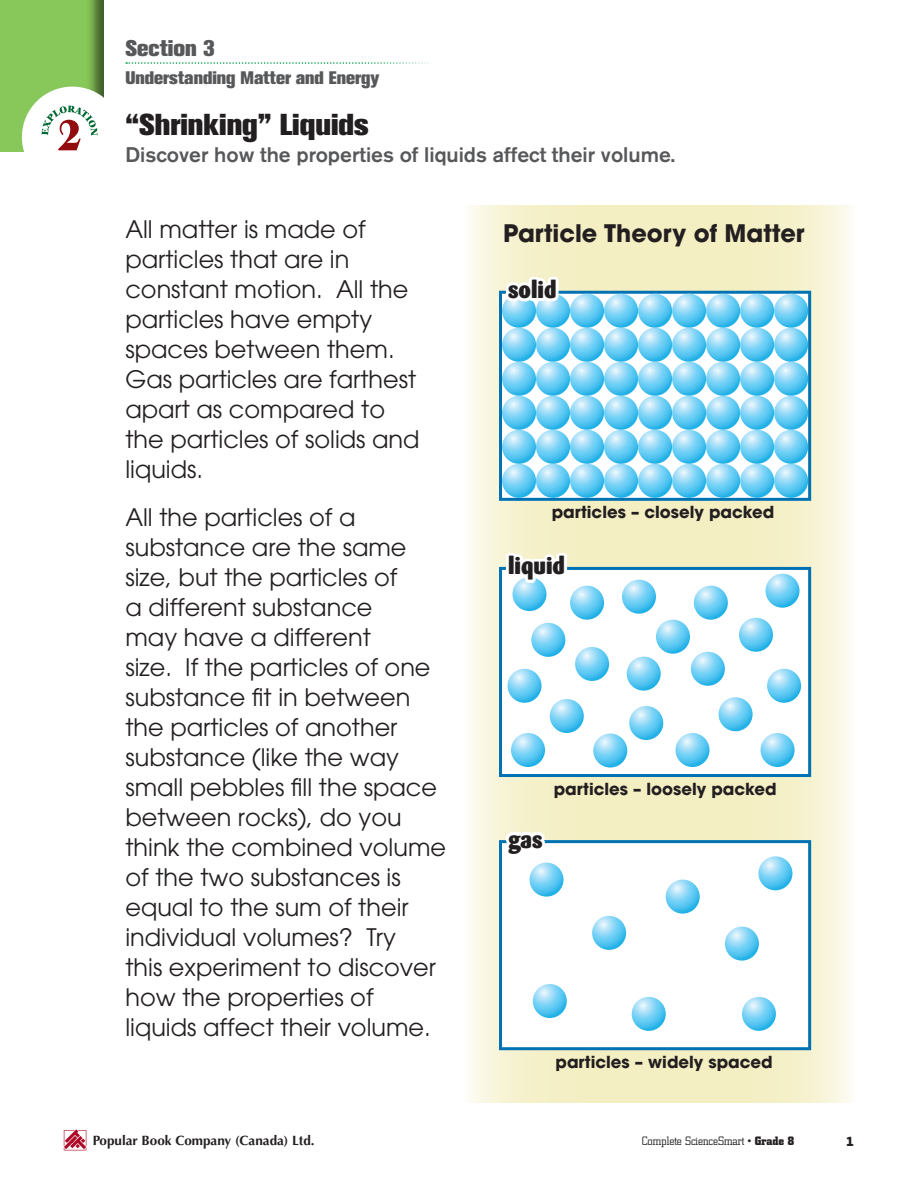
<style>
.page{position:relative;width:918px;height:1188px;background:#fff}
.page>*{position:absolute;margin:0;border:0;box-sizing:border-box;transform-origin:0 0}
.Question01{font:800 30px "Akzidenz Grotesk BE";color:#231f20}
.BodyText01{font:24px/30px "Avant Garde";color:#231f20}
.BodyText01-2{font:700 24px "Avant Garde";color:#231f20}
.Wording01{font:800 24px "Barmeno";color:#231f20}
.t1{font:800 22.5px "Akzidenz Grotesk BE";color:#57585a}
.Question02{font:500 21px "Akzidenz Grotesk BE";color:#57585a}
.t2{font:800 18px "Akzidenz Grotesk BE";color:#57585a}
.Small_wording{font:700 16.5px "Avant Garde";color:#231f20}
.t3{font:700 13.5px "Optima";color:#231f20}
.t4{font:800 13.5px "Benguiat Gothic";color:#231f20}
.t5{font:300 12px "City";color:#231f20}
.s1{font-weight:700}
</style>
<div class="page">
<div style="left:0;top:0;width:105px;height:189px;background:#231f20;opacity:.6"></div>
<div style="left:0;top:152px;width:111px;height:72px;background:#fff"></div>
<div style="left:22px;top:87px;width:101px;height:101px;background:#fff;border-radius:50%"></div>
<svg style="left:42px;top:106px;width:56px;height:44px"></svg>
<svg style="left:469px;top:206px;width:381px;height:897px"></svg>
<svg style="left:126px;top:62px;width:306px;height:2px"></svg>
<svg style="left:64px;top:1129px;width:22px;height:21px"></svg>
<svg style="left:499px;top:291px;width:312px;height:210px"></svg>
<svg style="left:502px;top:294px;width:34px;height:34px"></svg>
<svg style="left:536px;top:294px;width:34px;height:34px"></svg>
<svg style="left:570px;top:294px;width:34px;height:34px"></svg>
<svg style="left:604px;top:294px;width:34px;height:34px"></svg>
<svg style="left:638px;top:294px;width:34px;height:34px"></svg>
<svg style="left:672px;top:294px;width:34px;height:34px"></svg>
<svg style="left:706px;top:294px;width:34px;height:34px"></svg>
<svg style="left:740px;top:294px;width:34px;height:34px"></svg>
<svg style="left:774px;top:294px;width:34px;height:34px"></svg>
<svg style="left:502px;top:328px;width:34px;height:34px"></svg>
<svg style="left:536px;top:328px;width:34px;height:34px"></svg>
<svg style="left:570px;top:328px;width:34px;height:34px"></svg>
<svg style="left:604px;top:328px;width:34px;height:34px"></svg>
<svg style="left:638px;top:328px;width:34px;height:34px"></svg>
<svg style="left:672px;top:328px;width:34px;height:34px"></svg>
<svg style="left:706px;top:328px;width:34px;height:34px"></svg>
<svg style="left:740px;top:328px;width:34px;height:34px"></svg>
<svg style="left:774px;top:328px;width:34px;height:34px"></svg>
<svg style="left:502px;top:362px;width:34px;height:34px"></svg>
<svg style="left:536px;top:362px;width:34px;height:34px"></svg>
<svg style="left:570px;top:362px;width:34px;height:34px"></svg>
<svg style="left:604px;top:362px;width:34px;height:34px"></svg>
<svg style="left:638px;top:362px;width:34px;height:34px"></svg>
<svg style="left:672px;top:362px;width:34px;height:34px"></svg>
<svg style="left:706px;top:362px;width:34px;height:34px"></svg>
<svg style="left:740px;top:362px;width:34px;height:34px"></svg>
<svg style="left:774px;top:362px;width:34px;height:34px"></svg>
<svg style="left:502px;top:396px;width:34px;height:34px"></svg>
<svg style="left:536px;top:396px;width:34px;height:34px"></svg>
<svg style="left:570px;top:396px;width:34px;height:34px"></svg>
<svg style="left:604px;top:396px;width:34px;height:34px"></svg>
<svg style="left:638px;top:396px;width:34px;height:34px"></svg>
<svg style="left:672px;top:396px;width:34px;height:34px"></svg>
<svg style="left:706px;top:396px;width:34px;height:34px"></svg>
<svg style="left:740px;top:396px;width:34px;height:34px"></svg>
<svg style="left:774px;top:396px;width:34px;height:34px"></svg>
<svg style="left:502px;top:430px;width:34px;height:34px"></svg>
<svg style="left:536px;top:430px;width:34px;height:34px"></svg>
<svg style="left:570px;top:430px;width:34px;height:34px"></svg>
<svg style="left:604px;top:430px;width:34px;height:34px"></svg>
<svg style="left:638px;top:430px;width:34px;height:34px"></svg>
<svg style="left:672px;top:430px;width:34px;height:34px"></svg>
<svg style="left:706px;top:430px;width:34px;height:34px"></svg>
<svg style="left:740px;top:430px;width:34px;height:34px"></svg>
<svg style="left:774px;top:430px;width:34px;height:34px"></svg>
<svg style="left:502px;top:464px;width:34px;height:34px"></svg>
<svg style="left:536px;top:464px;width:34px;height:34px"></svg>
<svg style="left:570px;top:464px;width:34px;height:34px"></svg>
<svg style="left:604px;top:464px;width:34px;height:34px"></svg>
<svg style="left:638px;top:464px;width:34px;height:34px"></svg>
<svg style="left:672px;top:464px;width:34px;height:34px"></svg>
<svg style="left:706px;top:464px;width:34px;height:34px"></svg>
<svg style="left:740px;top:464px;width:34px;height:34px"></svg>
<svg style="left:774px;top:464px;width:34px;height:34px"></svg>
<svg style="left:502px;top:205px;width:62px;height:100px"></svg>
<svg style="left:499px;top:567px;width:312px;height:210px"></svg>
<svg style="left:508px;top:669px;width:34px;height:34px"></svg>
<svg style="left:570px;top:586px;width:34px;height:34px"></svg>
<svg style="left:575px;top:647px;width:34px;height:34px"></svg>
<svg style="left:622px;top:580px;width:34px;height:34px"></svg>
<svg style="left:656px;top:620px;width:34px;height:34px"></svg>
<svg style="left:531px;top:623px;width:34px;height:34px"></svg>
<svg style="left:766px;top:574px;width:34px;height:34px"></svg>
<svg style="left:739px;top:618px;width:34px;height:34px"></svg>
<svg style="left:767px;top:669px;width:34px;height:34px"></svg>
<svg style="left:694px;top:586px;width:34px;height:34px"></svg>
<svg style="left:761px;top:733px;width:34px;height:34px"></svg>
<svg style="left:676px;top:733px;width:34px;height:34px"></svg>
<svg style="left:593px;top:734px;width:34px;height:34px"></svg>
<svg style="left:629px;top:706px;width:34px;height:34px"></svg>
<svg style="left:627px;top:657px;width:34px;height:34px"></svg>
<svg style="left:719px;top:697px;width:34px;height:34px"></svg>
<svg style="left:511px;top:733px;width:34px;height:34px"></svg>
<svg style="left:550px;top:699px;width:34px;height:34px"></svg>
<svg style="left:512px;top:577px;width:35px;height:34px"></svg>
<svg style="left:691px;top:652px;width:34px;height:34px"></svg>
<div style="left:506px;top:553px;width:11px;height:24px;border:6px solid #fff"></div>
<svg style="left:509px;top:550px;width:63px;height:36px"></svg>
<svg style="left:499px;top:840px;width:312px;height:210px"></svg>
<svg style="left:592px;top:916px;width:34px;height:34px"></svg>
<svg style="left:666px;top:880px;width:34px;height:34px"></svg>
<svg style="left:725px;top:927px;width:34px;height:34px"></svg>
<svg style="left:529px;top:863px;width:35px;height:34px"></svg>
<svg style="left:533px;top:984px;width:34px;height:34px"></svg>
<svg style="left:632px;top:997px;width:34px;height:34px"></svg>
<svg style="left:742px;top:997px;width:34px;height:34px"></svg>
<svg style="left:758px;top:856px;width:34px;height:34px"></svg>
<svg style="left:501px;top:784px;width:47px;height:76px"></svg>
<p class="t1" style="left:125px;top:35px;width:91px">Section 3</p>
<p class="t2" style="left:125px;top:67px;width:256px">Understanding Matter and Energy</p>
<p class="Question01" style="left:125px;top:107px;width:245px">“Shrinking” Liquids</p>
<p class="Question02" style="left:125px;top:142px;width:551px">Discover how the properties of liquids affect their volume.</p>
<p class="BodyText01" style="left:125px;top:215px;width:296px">All matter is made of particles that are in constant motion. All the particles have empty spaces between them.<br>Gas particles are farthest apart as compared to the particles of solids and liquids.</p>
<p class="BodyText01" style="left:125px;top:502px;width:322px">All the particles of a substance are the same size, but the particles of<br>a different substance<br>may have a different<br>size. If the particles of one substance fit in between the particles of another substance (like the way small pebbles fill the space between rocks), do you think the combined volume of the two substances is equal to the sum of their individual volumes? Try<br>this experiment to discover how the properties of liquids affect their volume.</p>
<p class="BodyText01-2" style="left:503px;top:218px;width:303px">Particle Theory of Matter</p>
<p class="Wording01" style="left:508px;top:275px;width:50px">solid</p>
<p class="Small_wording" style="left:552px;top:502px;width:224px">particles – closely packed</p>
<p class="Wording01" style="left:508px;top:551px;width:59px">liquid</p>
<p class="Small_wording" style="left:554px;top:778px;width:224px">particles – loosely packed</p>
<p class="Wording01" style="left:508px;top:824px;width:36px">gas</p>
<p class="Small_wording" style="left:556px;top:1051px;width:219px">particles – widely spaced</p>
<p class="t3" style="left:93px;top:1133px;width:223px">Popular Book Company (Canada) Ltd.</p>
<p class="t5" style="left:642px;top:1135px;width:154px">Complete ScienceSmart • <span class="s1">Grade 8</span></p>
<p class="t4" style="left:846px;top:1133px;width:10px">1</p>
</div>
